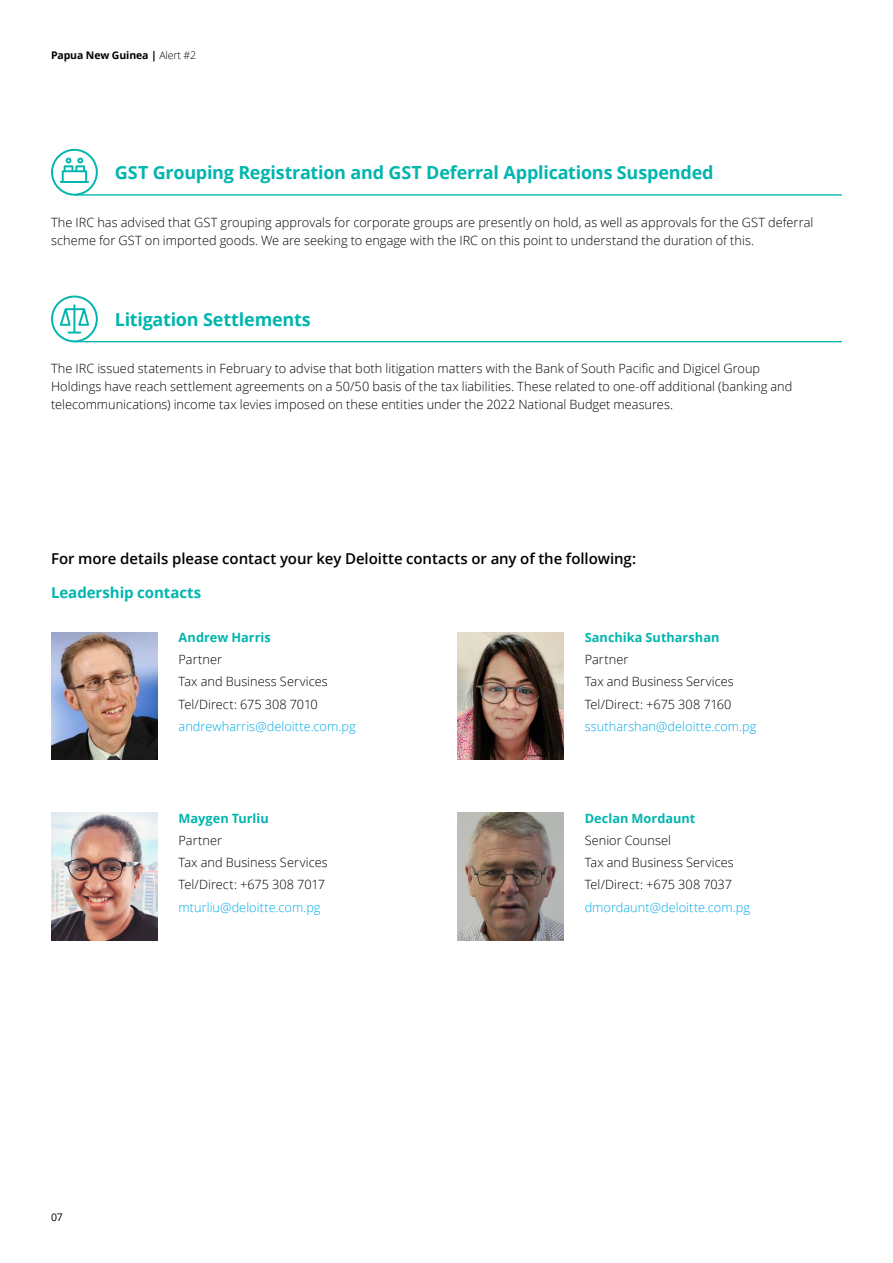
<style>
.page{position:relative;width:893px;height:1263px;background:#fff}
.page>*{position:absolute;margin:0;border:0;box-sizing:border-box;transform-origin:0 0}
.Subhead_A__12_16pt{font:700 18px "Open Sans";letter-spacing:-.01em;color:#00b5ae}
.Subhead_A__12_16pt-2{font:600 15px "Open Sans";letter-spacing:-.005em;color:#010101}
.Subhead_B__8_5_12pt{font:700 15px "Open Sans";letter-spacing:-.005em;color:#00b5ae}
.Body_copy__8_5_12pt{font:300 12.75px/18px "Open Sans";letter-spacing:.005em;color:#010101}
.Body_copy__8_5_12pt-2{font:300 12.75px "Open Sans";letter-spacing:.005em;color:#00abe7}
.Body_copy__8_5_12pt-3{font:700 12.75px "Open Sans";color:#00b5ae}
.t1{font:700 10.5px "Open Sans";letter-spacing:-.01em;color:#010101}
.t2{font:10.5px "Open Sans";color:#010101}
.s1{font-weight:300}
</style>
<div class="page">
<hr style="left:75px;top:194px;width:767px;height:2px;background:#00b5ae">
<svg style="left:51px;top:149px;width:47px;height:47px"></svg>
<hr style="left:75px;top:341px;width:767px;height:1px;background:#00b5ae">
<svg style="left:51px;top:296px;width:47px;height:46px"></svg>
<img style="left:51px;top:632px;width:106px;height:128px">
<img style="left:457px;top:632px;width:106px;height:128px">
<img style="left:457px;top:813px;width:106px;height:127px">
<img style="left:51px;top:813px;width:106px;height:127px">
<p class="t1" style="left:51px;top:48px;width:147px">Papua New Guinea | <span class="s1">Alert #2</span></p>
<p class="Subhead_A__12_16pt" style="left:115px;top:160px;width:600px">GST Grouping Registration and GST Deferral Applications Suspended</p>
<p class="Body_copy__8_5_12pt" style="left:51px;top:213px;width:764px">The IRC has advised that GST grouping approvals for corporate groups are presently on hold, as well as approvals for the GST deferral scheme for GST on imported goods. We are seeking to engage with the IRC on this point to understand the duration of this.</p>
<p class="Subhead_A__12_16pt" style="left:115px;top:307px;width:198px">Litigation Settlements</p>
<p class="Body_copy__8_5_12pt" style="left:51px;top:359px;width:743px">The IRC issued statements in February to advise that both litigation matters with the Bank of South Pacific and Digicel Group<br>Holdings have reach settlement agreements on a 50/50 basis of the tax liabilities. These related to one-off additional (banking and telecommunications) income tax levies imposed on these entities under the 2022 National Budget measures.</p>
<p class="Subhead_A__12_16pt-2" style="left:51px;top:548px;width:587px">For more details please contact your key Deloitte contacts or any of the following:</p>
<p class="Subhead_B__8_5_12pt" style="left:51px;top:582px;width:152px">Leadership contacts</p>
<p class="Body_copy__8_5_12pt-3" style="left:179px;top:628px;width:94px">Andrew Harris</p>
<p class="Body_copy__8_5_12pt" style="left:179px;top:650px;width:45px">Partner</p>
<p class="Body_copy__8_5_12pt" style="left:179px;top:672px;width:151px">Tax and Business Services</p>
<p class="Body_copy__8_5_12pt" style="left:179px;top:695px;width:141px">Tel/Direct: 675 308 7010</p>
<p class="Body_copy__8_5_12pt-2" style="left:179px;top:717px;width:179px">andrewharris@deloitte.com.pg</p>
<p class="Body_copy__8_5_12pt-3" style="left:585px;top:628px;width:136px">Sanchika Sutharshan</p>
<p class="Body_copy__8_5_12pt" style="left:585px;top:650px;width:45px">Partner</p>
<p class="Body_copy__8_5_12pt" style="left:585px;top:672px;width:151px">Tax and Business Services</p>
<p class="Body_copy__8_5_12pt" style="left:585px;top:695px;width:148px">Tel/Direct: +675 308 7160</p>
<p class="Body_copy__8_5_12pt-2" style="left:585px;top:717px;width:173px">ssutharshan@deloitte.com.pg</p>
<p class="Body_copy__8_5_12pt-3" style="left:179px;top:809px;width:92px">Maygen Turliu</p>
<p class="Body_copy__8_5_12pt" style="left:179px;top:831px;width:45px">Partner</p>
<p class="Body_copy__8_5_12pt" style="left:179px;top:853px;width:151px">Tax and Business Services</p>
<p class="Body_copy__8_5_12pt" style="left:179px;top:875px;width:148px">Tel/Direct: +675 308 7017</p>
<p class="Body_copy__8_5_12pt-2" style="left:179px;top:898px;width:144px">mturliu@deloitte.com.pg</p>
<p class="t2" style="left:51px;top:1210px;width:13px">07</p>
<p class="Body_copy__8_5_12pt-3" style="left:585px;top:809px;width:112px">Declan Mordaunt</p>
<p class="Body_copy__8_5_12pt" style="left:585px;top:831px;width:88px">Senior Counsel</p>
<p class="Body_copy__8_5_12pt" style="left:585px;top:853px;width:151px">Tax and Business Services</p>
<p class="Body_copy__8_5_12pt" style="left:585px;top:875px;width:149px">Tel/Direct: +675 308 7037</p>
<p class="Body_copy__8_5_12pt-2" style="left:585px;top:898px;width:167px">dmordaunt@deloitte.com.pg</p>
</div>
